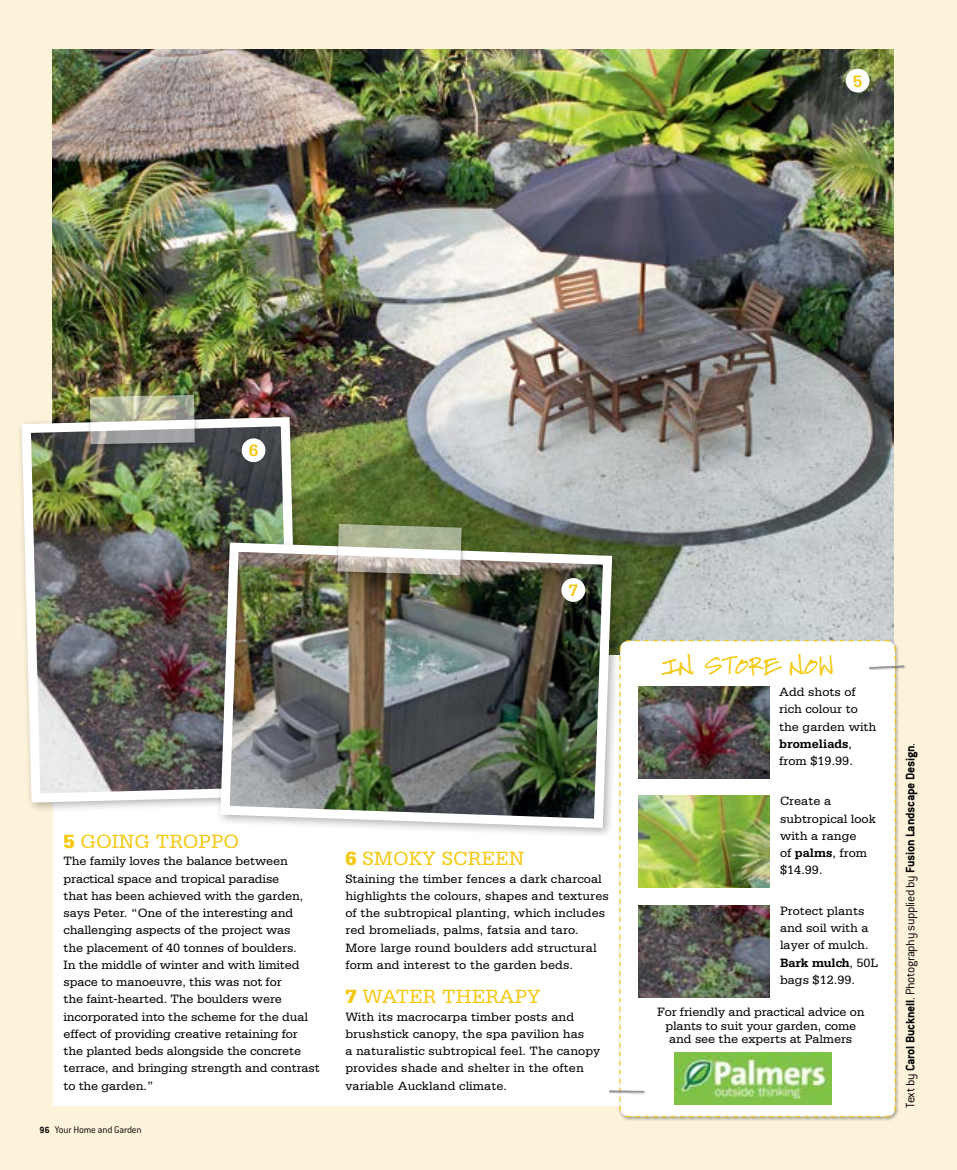
<style>
.page{position:relative;width:957px;height:1170px;background:#fff}
.page>*{position:absolute;margin:0;border:0;box-sizing:border-box;transform-origin:0 0}
.t1{font:21px "FG Jasmine 2";letter-spacing:.01em;color:#f4c915}
.t2{font:20.25px "Serifa";letter-spacing:.005em;color:#f4c915}
.t3{font:700 17.4px "Serifa";color:#f4c915}
.t4{font:700 13.5px "Conduit ITC";letter-spacing:-.01em;color:#000}
.t5{font:12.75px/17.2px "Serifa";letter-spacing:-.005em;color:#000}
.t6{font:300 10.5px "Conduit ITC";letter-spacing:-.015em;color:#000}
.s1{font-weight:900}
.s2{font-weight:700;font-size:9.75px}
.s3{font-weight:700}
.s4{font-weight:300}
</style>
<div class="page">
<div style="left:0;top:0;width:957px;height:1169px;background:#fdf3db"></div>
<div style="left:53px;top:64px;width:838px;height:1042px;background:#fff"></div>
<img style="left:52px;top:50px;width:841px;height:589px">
<svg style="left:619px;top:639px;width:277px;height:478px"></svg>
<svg style="left:868px;top:653px;width:37px;height:448px"></svg>
<hr style="left:610px;top:1091px;width:36px;height:3px;background:#f1f1f1">
<svg style="left:609px;top:656px;width:36px;height:447px"></svg>
<img style="left:675px;top:1052px;width:156px;height:52px">
<img style="left:638px;top:686px;width:131px;height:93px">
<img style="left:638px;top:795px;width:131px;height:92px">
<img style="left:638px;top:905px;width:131px;height:92px">
<div style="left:846px;top:69px;width:23px;height:23px;background:#fff;border-radius:50%"></div>
<img style="left:20px;top:412px;width:284px;height:395px">
<div style="left:215px;top:537px;width:408px;height:302px;background:#000;opacity:.3"></div>
<img style="left:216px;top:538px;width:401px;height:294px">
<div style="left:334px;top:521px;width:132px;height:58px;background:#000;opacity:.5"></div>
<svg style="left:337px;top:524px;width:124px;height:51px"></svg>
<div style="left:87px;top:392px;width:112px;height:57px;background:#000;opacity:.5"></div>
<svg style="left:90px;top:395px;width:105px;height:49px"></svg>
<div style="left:242px;top:438px;width:23px;height:24px;background:#fff;border-radius:50%"></div>
<div style="left:561px;top:578px;width:24px;height:24px;background:#fff;border-radius:50%"></div>
<h3 class="t3" style="left:853px;top:71px;width:11px">5</h3>
<h3 class="t3" style="left:249px;top:440px;width:11px">6</h3>
<h3 class="t3" style="left:568px;top:580px;width:11px">7</h3>
<h2 class="t2" style="left:64px;top:830px;width:177px"><span class="s1">5</span> going troppo</h2>
<p class="t5" style="left:64px;top:852px;width:258px">The family loves the balance between practical space and tropical paradise<br>that has been achieved with the garden, says Peter. “One of the interesting and challenging aspects of the project was<br>the placement of 40 tonnes of boulders.<br>In the middle of winter and with limited space to manoeuvre, this was not for<br>the faint-hearted. The boulders were incorporated into the scheme for the dual effect of providing creative retaining for the planted beds alongside the concrete terrace, and bringing strength and contrast to the garden.”</p>
<p class="t6" style="left:40px;top:1123px;width:104px"><span class="s2">96</span> Your Home and Garden</p>
<h2 class="t2" style="left:345px;top:847px;width:111px"><span class="s1">6</span> smoky scr</h2>
<h2 class="t2" style="left:481px;top:847px;width:41px">een</h2>
<p class="t5" style="left:345px;top:869px;width:265px">Staining the timber fences a dark charcoal highlights the colours, shapes and textures of the subtropical planting, which includes red bromeliads, palms, fatsia and taro.<br>More large round boulders add structural form and interest to the garden beds.</p>
<h2 class="t2" style="left:345px;top:985px;width:155px"><span class="s1">7</span> water therap</h2>
<h2 class="t2" style="left:527px;top:985px;width:15px">y</h2>
<p class="t5" style="left:345px;top:1007px;width:256px">With its macrocarpa timber posts and brushstick canopy, the spa pavilion has<br>a naturalistic subtropical feel. The canopy provides shade and shelter in the often variable Auckland climate.</p>
<h1 class="t1" style="left:661px;top:654px;width:176px">IN STORE NOW</h1>
<p class="t5" style="left:779px;top:683px;width:99px">Add shots of rich colour to the garden with <span class="s3">bromeliads</span>, from $19.99.</p>
<p class="t5" style="left:780px;top:792px;width:97px">Create a subtropical look with a range<br>of <span class="s3">palms</span>, from $14.99.</p>
<p class="t5" style="left:780px;top:902px;width:100px">Protect plants and soil with a layer of mulch.<br><span class="s3">Bark mulch</span>, 50L bags $12.99.</p>
<p class="t5" style="left:657px;top:1005px;width:209px;line-height:13.5px;text-align:center">For friendly and practical advice on plants to suit your garden, come and see the experts at Palmers</p>
<p class="t4" style="left:902px;top:1107px;width:366px;rotate:-90deg"><span class="s4">Text by</span> Carol Bucknell<span class="s4">. Photography supplied by</span> Fusion Landscape Design<span class="s4">.</span></p>
</div>
